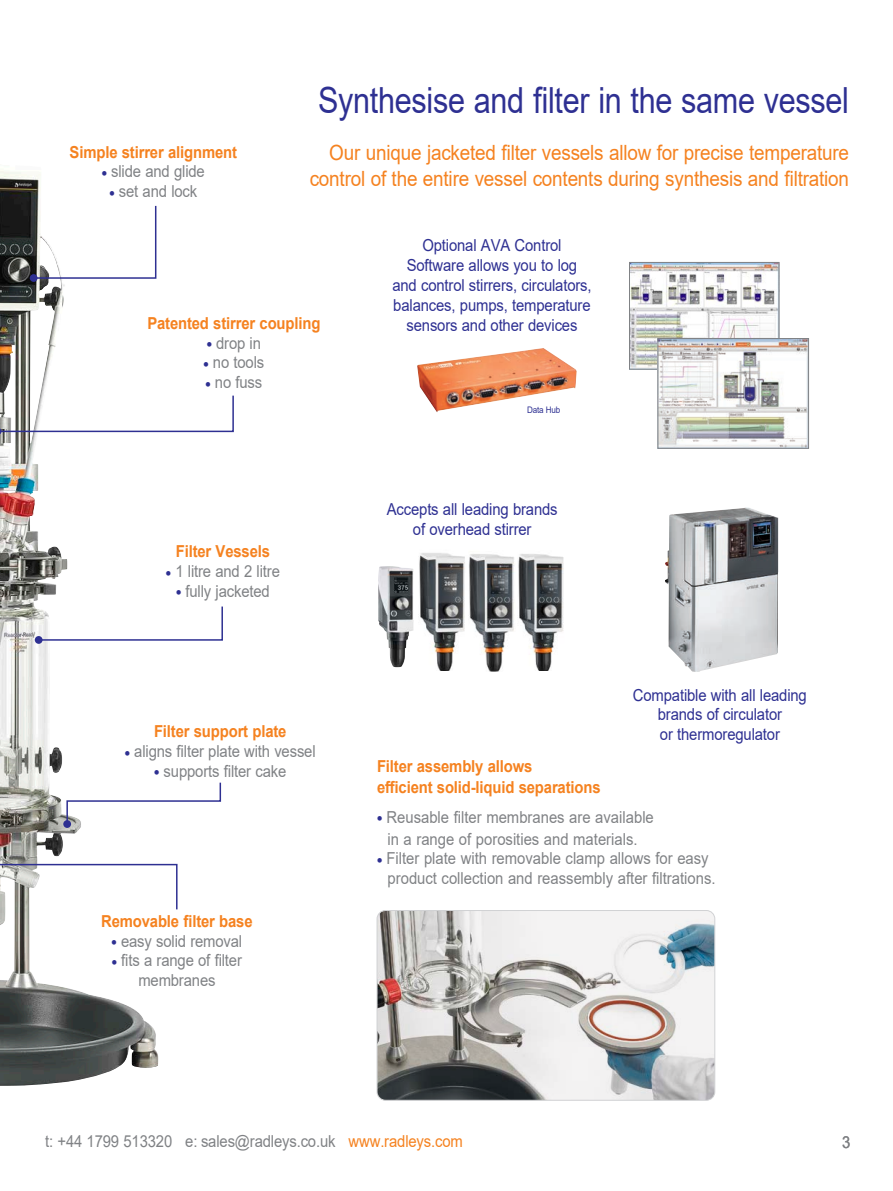
<style>
.page{position:relative;width:893px;height:1191px;background:#fff}
.page>*{position:absolute;margin:0;border:0;box-sizing:border-box;transform-origin:0 0}
.t1{font:36px "Arial";letter-spacing:-.01em;color:#2e3092;scale:.85 1}
.t2{font:21px/25.2px "Arial";letter-spacing:-.01em;color:#f58220;text-align:right;scale:.9 1}
.t3{font:16.5px/19.8px "Arial";letter-spacing:-.01em;color:#808285;text-align:center;scale:.9 1}
.Bullets{font:16.5px/19.8px "Arial";letter-spacing:-.01em;color:#2e3092;text-align:center;scale:.9 1}
.Bullets-2{font:700 16.5px "Arial";letter-spacing:-.01em;color:#f58220;scale:.9 1}
.t4{font:9px "Arial";letter-spacing:-.02em;color:#2e3092;scale:.9 1}
.s1{font-weight:700;color:#2e3092}
.s2{color:#f58220}
</style>
<div class="page">
<img style="left:0;top:435px;width:159px;height:650px">
<img style="left:665px;top:507px;width:113px;height:165px">
<img style="left:378px;top:566px;width:36px;height:101px">
<img style="left:419px;top:553px;width:145px;height:118px">
<img style="left:417px;top:348px;width:160px;height:64px">
<img style="left:631px;top:264px;width:146px;height:103px">
<div style="left:629px;top:262px;width:150px;height:107px;border:1px solid #808285"></div>
<img style="left:659px;top:340px;width:148px;height:107px">
<div style="left:657px;top:338px;width:152px;height:111px;border:1px solid #808285"></div>
<svg style="left:0;top:781px;width:222px;height:130px"></svg>
<svg style="left:37px;top:605px;width:186px;height:36px"></svg>
<div style="left:35px;top:636px;width:8px;height:8px;background:#2e3092;border-radius:50%"></div>
<svg style="left:32px;top:204px;width:125px;height:75px"></svg>
<div style="left:30px;top:274px;width:8px;height:8px;background:#2e3092;border-radius:50%"></div>
<svg style="left:0;top:394px;width:234px;height:41px"></svg>
<img style="left:377px;top:910px;width:338px;height:190px">
<div style="left:377px;top:910px;width:338px;height:190px;border:1px solid #d1d2d4;border-radius:9px"></div>
<p class="Bullets-2" style="left:70px;top:140px;width:188px">Simple stirrer alignment</p>
<p class="t3" style="left:102px;top:161px;width:116px"><span class="s1">•</span> slide and glide</p>
<p class="t3" style="left:109px;top:181px;width:99px"><span class="s1">•</span> set and lock</p>
<p class="t1" style="left:318px;top:75px;width:626px">Synthesise and filter in the same vessel</p>
<p class="t2" style="left:310px;top:140px;width:601px">Our unique jacketed filter vessels allow for precise temperature control of the entire vessel contents during synthesis and filtration</p>
<p class="Bullets-2" style="left:147px;top:311px;width:194px">Patented stirrer coupling</p>
<p class="t3" style="left:207px;top:333px;width:62px"><span class="s1">•</span> drop in</p>
<p class="t3" style="left:203px;top:352px;width:69px"><span class="s1">•</span> no tools</p>
<p class="t3" style="left:205px;top:372px;width:65px"><span class="s1">•</span> no fuss</p>
<p class="Bullets-2" style="left:176px;top:540px;width:106px">Filter Vessels</p>
<p class="t3" style="left:166px;top:561px;width:128px"><span class="s1">•</span> 1 litre and 2 litre</p>
<p class="t3" style="left:176px;top:581px;width:106px"><span class="s1">•</span> fully jacketed</p>
<p class="Bullets-2" style="left:154px;top:720px;width:149px">Filter support plate</p>
<p class="t3" style="left:125px;top:741px;width:214px"><span class="s1">•</span> aligns filter plate with vessel</p>
<p class="t3" style="left:154px;top:761px;width:148px"><span class="s1">•</span> supports filter cake</p>
<p class="Bullets-2" style="left:101px;top:909px;width:170px">Removable filter base</p>
<p class="t3" style="left:112px;top:931px;width:147px"><span class="s1">•</span> easy solid removal</p>
<p class="t3" style="left:112px;top:950px;width:146px"><span class="s1">•</span> fits a range of filter membranes</p>
<p class="Bullets" style="left:392px;top:235px;width:223px">Optional AVA Control<br>Software allows you to log<br>and control stirrers, circulators, balances, pumps, temperature sensors and other devices</p>
<p class="t4" style="left:527px;top:403px;width:39px">Data Hub</p>
<p class="Bullets" style="left:387px;top:499px;width:191px">Accepts all leading brands</p>
<p class="Bullets" style="left:413px;top:519px;width:133px">of overhead stirrer</p>
<p class="Bullets" style="left:633px;top:684px;width:195px">Compatible with all leading brands of circulator<br>or thermoregulator</p>
<p class="Bullets-2" style="left:377px;top:754px;width:174px">Filter assembly allows</p>
<p class="Bullets-2" style="left:377px;top:775px;width:250px">efficient solid-liquid separations</p>
<p class="t3" style="left:377px;top:806px;width:309px;line-height:21.6px"><span class="s1">•</span> Reusable filter membranes are available in a range of porosities and materials.</p>
<p class="t3" style="left:388px;top:848px;width:366px;text-align:left;text-indent:-10px"><span class="s1">•</span> Filter plate with removable clamp allows for easy product collection and reassembly after filtrations.</p>
<p class="t3" style="left:45px;top:1131px;width:466px">t: +44 1799 513320 e: sales@radleys.co.uk <span class="s2">www.radleys.com</span></p>
<p class="t3" style="left:842px;top:1132px;width:11px">3</p>
</div>
